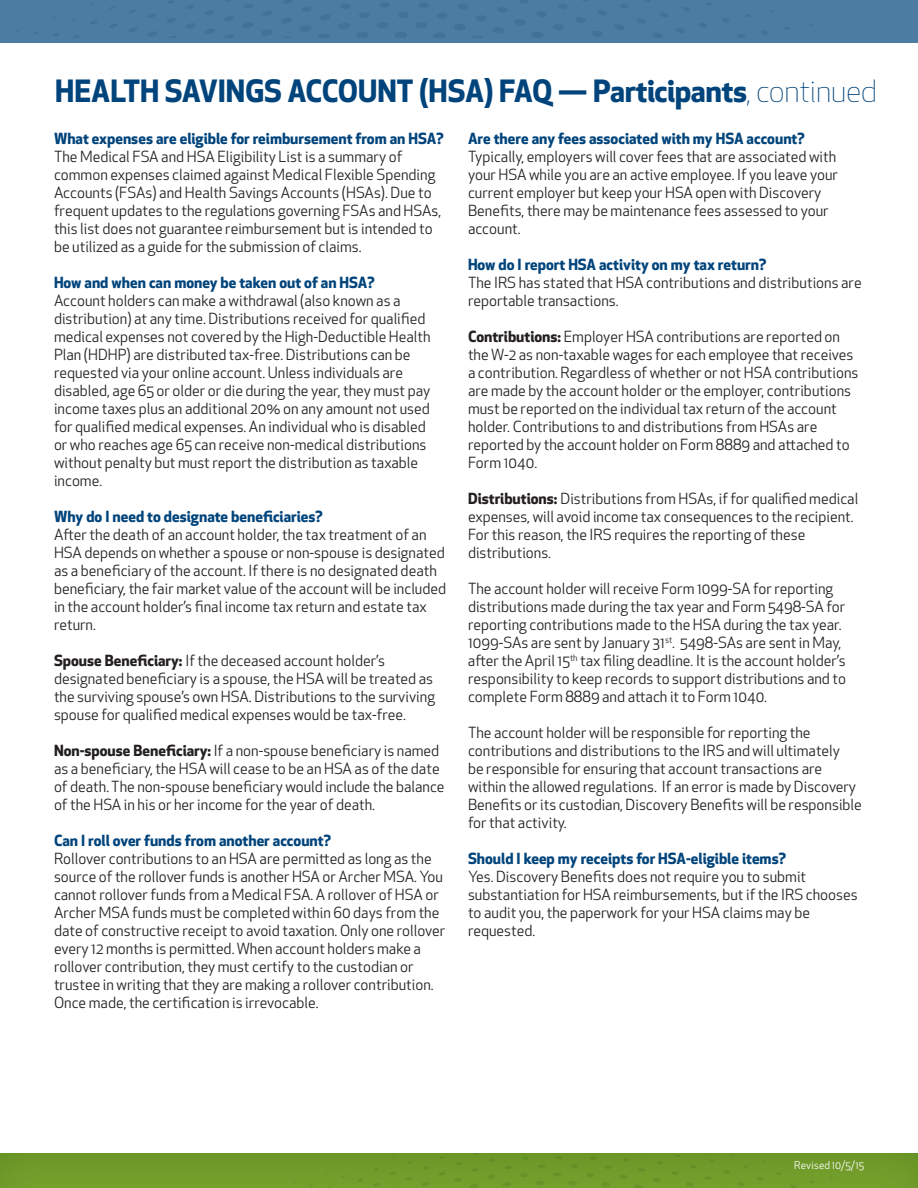
<style>
.page{position:relative;width:918px;height:1188px;background:#fff}
.page>*{position:absolute;margin:0;border:0;box-sizing:border-box;transform-origin:0 0}
.t1{font:700 30px "Apex New";letter-spacing:-.015em;color:#00447b}
.t2{font:15px/18px "Apex New";color:#231f20}
.t3{font:700 15px "Apex New";color:#00447b}
.body{font:10.5px "Apex New";letter-spacing:.01em;color:#fff}
.s1{font-weight:300}
.s2{font-weight:700}
</style>
<div class="page">
<div style="left:0;top:0;width:918px;height:43px;background:#4d7ca2"></div>
<div style="left:0;top:1150px;width:918px;height:38px;background:#317728;opacity:.3"></div>
<div style="left:205px;top:1154px;width:713px;height:34px;background:#719c2a"></div>
<p class="t1" style="left:55px;top:69px;width:823px">HEALTH SAVINGS ACCOUNT (HSA) FAQ — Participants<span class="s1">, continued</span></p>
<p class="t3" style="left:54px;top:128px;width:391px">What expenses are eligible for reimbursement from an HSA?</p>
<p class="t2" style="left:54px;top:148px;width:389px">The Medical FSA and HSA Eligibility List is a summary of common expenses claimed against Medical Flexible Spending Accounts (FSAs) and Health Savings Accounts (HSAs). Due to frequent updates to the regulations governing FSAs and HSAs, this list does not guarantee reimbursement but is intended to be utilized as a guide for the submission of claims.</p>
<p class="t3" style="left:54px;top:272px;width:322px">How and when can money be taken out of an HSA?</p>
<p class="t2" style="left:54px;top:292px;width:378px">Account holders can make a withdrawal (also known as a distribution) at any time. Distributions received for qualified medical expenses not covered by the High-Deductible Health Plan (HDHP) are distributed tax-free. Distributions can be requested via your online account. Unless individuals are disabled, age 65 or older or die during the year, they must pay income taxes plus an additional 20% on any amount not used for qualified medical expenses. An individual who is disabled or who reaches age 65 can receive non-medical distributions without penalty but must report the distribution as taxable income.</p>
<p class="t3" style="left:54px;top:506px;width:270px">Why do I need to designate beneficiaries?</p>
<p class="t2" style="left:54px;top:526px;width:394px">After the death of an account holder, the tax treatment of an HSA depends on whether a spouse or non-spouse is designated as a beneficiary of the account. If there is no designated death beneficiary, the fair market value of the account will be included in the account holder’s final income tax return and estate tax return.</p>
<p class="t2" style="left:54px;top:652px;width:383px"><span class="s2">Spouse Beneficiary:</span> If the deceased account holder’s designated beneficiary is a spouse, the HSA will be treated as the surviving spouse’s own HSA. Distributions to the surviving spouse for qualified medical expenses would be tax-free.</p>
<p class="t2" style="left:54px;top:742px;width:392px"><span class="s2">Non-spouse Beneficiary:</span> If a non-spouse beneficiary is named as a beneficiary, the HSA will cease to be an HSA as of the date of death. The non-spouse beneficiary would include the balance of the HSA in his or her income for the year of death.</p>
<p class="t3" style="left:54px;top:830px;width:278px">Can I roll over funds from another account?</p>
<p class="t2" style="left:54px;top:850px;width:393px">Rollover contributions to an HSA are permitted as long as the source of the rollover funds is another HSA or Archer MSA. You cannot rollover funds from a Medical FSA. A rollover of HSA or Archer MSA funds must be completed within 60 days from the date of constructive receipt to avoid taxation. Only one rollover every 12 months is permitted. When account holders make a rollover contribution, they must certify to the custodian or trustee in writing that they are making a rollover contribution.<br>Once made, the certification is irrevocable.</p>
<p class="t3" style="left:468px;top:128px;width:338px">Are there any fees associated with my HSA account?</p>
<p class="t2" style="left:468px;top:148px;width:371px">Typically, employers will cover fees that are associated with your HSA while you are an active employee. If you leave your current employer but keep your HSA open with Discovery Benefits, there may be maintenance fees assessed to your account.</p>
<p class="t3" style="left:468px;top:254px;width:300px">How do I report HSA activity on my tax return?</p>
<p class="t2" style="left:468px;top:274px;width:395px">The IRS has stated that HSA contributions and distributions are reportable transactions.</p>
<p class="t2" style="left:468px;top:328px;width:392px"><span class="s2">Contributions:</span> Employer HSA contributions are reported on the W-2 as non-taxable wages for each employee that receives a contribution. Regardless of whether or not HSA contributions are made by the account holder or the employer, contributions must be reported on the individual tax return of the account holder. Contributions to and distributions from HSAs are reported by the account holder on Form 8889 and attached to Form 1040.</p>
<p class="t2" style="left:468px;top:490px;width:392px"><span class="s2">Distributions:</span> Distributions from HSAs, if for qualified medical expenses, will avoid income tax consequences to the recipient.<br>For this reason, the IRS requires the reporting of these distributions.</p>
<p class="t2" style="left:468px;top:580px;width:380px">The account holder will receive Form 1099-SA for reporting distributions made during the tax year and Form 5498-SA for reporting contributions made to the HSA during the tax year.<br>1099-SAs are sent by January 31<sup>st</sup>. 5498-SAs are sent in May, after the April 15<sup>th</sup> tax filing deadline. It is the account holder’s responsibility to keep records to support distributions and to complete Form 8889 and attach it to Form 1040.</p>
<p class="t2" style="left:468px;top:724px;width:395px">The account holder will be responsible for reporting the contributions and distributions to the IRS and will ultimately<br>be responsible for ensuring that account transactions are within the allowed regulations. If an error is made by Discovery Benefits or its custodian, Discovery Benefits will be responsible for that activity.</p>
<p class="t3" style="left:468px;top:848px;width:319px">Should I keep my receipts for HSA-eligible items?</p>
<p class="t2" style="left:468px;top:868px;width:391px">Yes. Discovery Benefits does not require you to submit substantiation for HSA reimbursements, but if the IRS chooses to audit you, the paperwork for your HSA claims may be requested.</p>
<p class="body" style="left:794px;top:1158px;width:71px">Revised 10/5/15</p>
</div>
